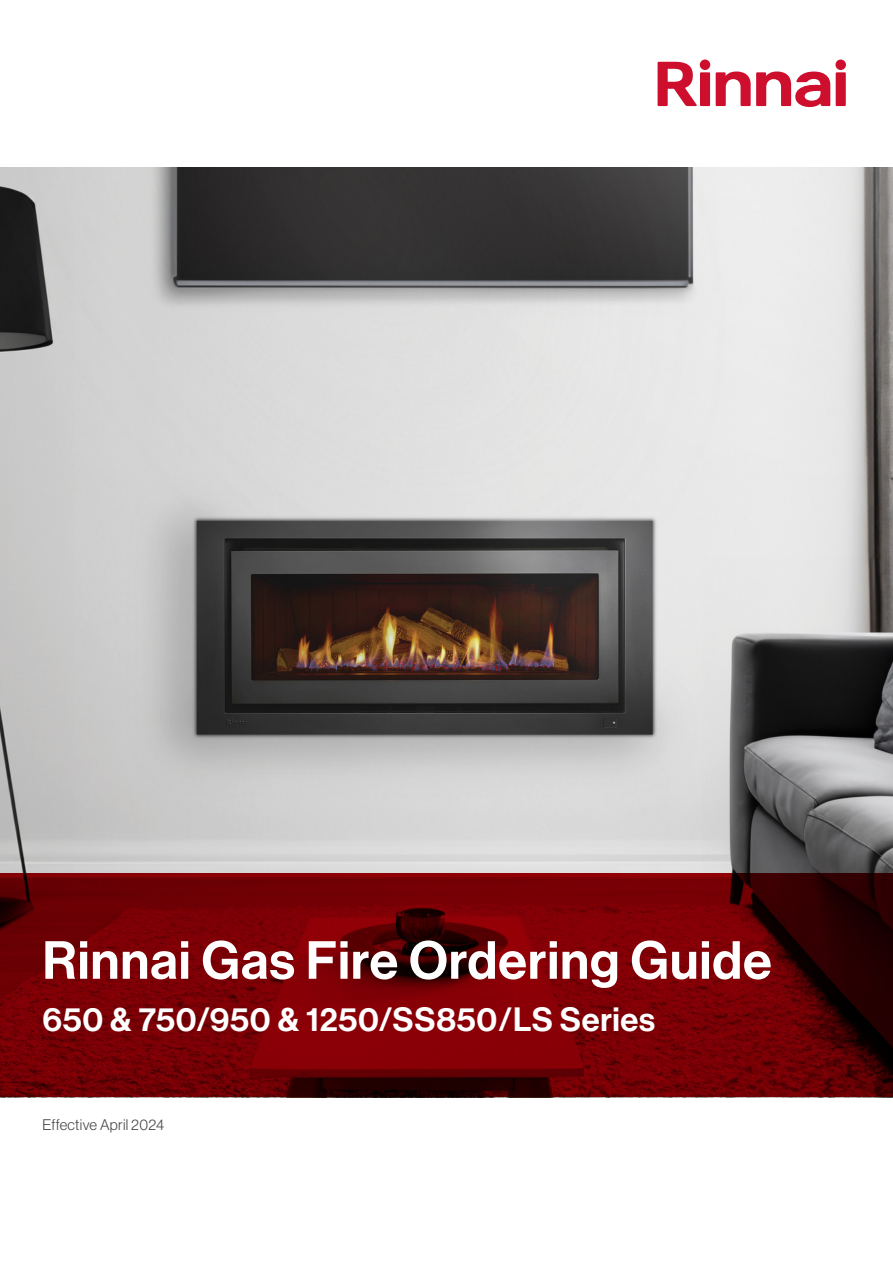
<style>
.page{position:relative;width:893px;height:1263px;background:#fff}
.page>*{position:absolute;margin:0;border:0;box-sizing:border-box;transform-origin:0 0}
.RB_Primary_Heading_White{font:52.5px "N Haas Grotesk DS Pro 65 Md";letter-spacing:.02em;color:#fff}
.RB_Primary_Heading_White-2{font:33px "N Haas Grotesk DS Pro 65 Md";letter-spacing:.02em;color:#fff}
.RB_Sub_Heading_White{font:15px "N Haas Grotesk DS Pro 45 Lt";letter-spacing:.02em;color:#484847}
</style>
<div class="page">
<img style="left:0;top:167px;width:893px;height:930px">
<div style="left:700px;top:60px;width:10px;height:10px;background:#ce0e2d;border-radius:50%"></div>
<div style="left:700px;top:72px;width:10px;height:34px;background:#ce0e2d"></div>
<div style="left:835px;top:60px;width:11px;height:10px;background:#ce0e2d;border-radius:50%"></div>
<div style="left:836px;top:72px;width:10px;height:34px;background:#ce0e2d"></div>
<svg style="left:658px;top:62px;width:39px;height:44px"></svg>
<svg style="left:716px;top:71px;width:114px;height:37px"></svg>
<svg style="left:0;top:873px;width:893px;height:223px;background:#6b0004"></svg>
<p class="RB_Primary_Heading_White" style="left:43px;top:930px;width:731px">Rinnai Gas Fire Ordering Guide</p>
<p class="RB_Primary_Heading_White-2" style="left:43px;top:1000px;width:614px">650 &amp; 750/950 &amp; 1250/SS850/LS Series</p>
<p class="RB_Sub_Heading_White" style="left:43px;top:1116px;width:123px">Effective April 2024</p>
</div>
